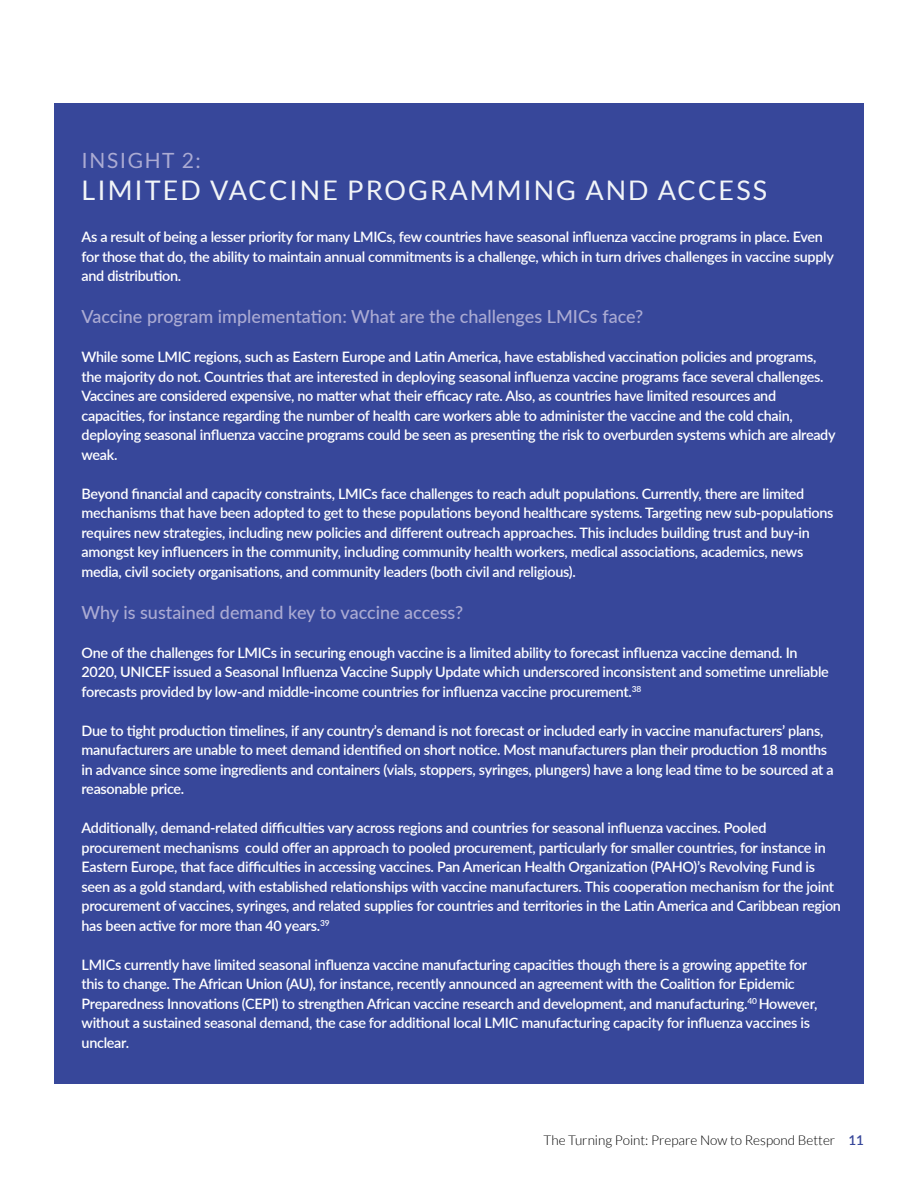
<style>
.page{position:relative;width:918px;height:1188px;background:#fff}
.page>*{position:absolute;margin:0;border:0;box-sizing:border-box;transform-origin:0 0}
.t1{font:27px "Lato";letter-spacing:.075em;color:#f1f4f7}
.t2{font:21px "Lato";letter-spacing:.075em;color:#ababd3}
.t3{font:500 18px "Lato";color:#ababd3}
.t4{font:600 14.4px/19.5px "Lato";letter-spacing:-.02em;color:#fff}
.t5{font:300 13.5px "Lato";color:#000}
.s1{font-weight:600;color:#37479a}
</style>
<div class="page">
<div style="left:54px;top:104px;width:810px;height:980px;background:#37479a"></div>
<h2 class="t2" style="left:82px;top:149px;width:121px">INSIGHT 2:</h2>
<h1 class="t1" style="left:82px;top:175px;width:687px">LIMITED VACCINE PROGRAMMING AND ACCESS</h1>
<p class="t4" style="left:82px;top:227px;width:754px">As a result of being a lesser priority for many LMICs, few countries have seasonal influenza vaccine programs in place. Even for those that do, the ability to maintain annual commitments is a challenge, which in turn drives challenges in vaccine supply and distribution.</p>
<p class="t3" style="left:82px;top:304px;width:563px">Vaccine program implementation: What are the challenges LMICs face?</p>
<p class="t4" style="left:82px;top:347px;width:756px">While some LMIC regions, such as Eastern Europe and Latin America, have established vaccination policies and programs, the majority do not. Countries that are interested in deploying seasonal influenza vaccine programs face several challenges.<br>Vaccines are considered expensive, no matter what their efficacy rate. Also, as countries have limited resources and capacities, for instance regarding the number of health care workers able to administer the vaccine and the cold chain, deploying seasonal influenza vaccine programs could be seen as presenting the risk to overburden systems which are already weak.</p>
<p class="t4" style="left:82px;top:483px;width:753px">Beyond financial and capacity constraints, LMICs face challenges to reach adult populations. Currently, there are limited mechanisms that have been adopted to get to these populations beyond healthcare systems. Targeting new sub-populations requires new strategies, including new policies and different outreach approaches. This includes building trust and buy-in amongst key influencers in the community, including community health workers, medical associations, academics, news media, civil society organisations, and community leaders (both civil and religious).</p>
<p class="t3" style="left:82px;top:599px;width:383px">Why is sustained demand key to vaccine access?</p>
<p class="t4" style="left:82px;top:642px;width:749px">One of the challenges for LMICs in securing enough vaccine is a limited ability to forecast influenza vaccine demand. In<br>2020, UNICEF issued a Seasonal Influenza Vaccine Supply Update which underscored inconsistent and sometime unreliable forecasts provided by low-and middle-income countries for influenza vaccine procurement.<sup>38</sup></p>
<p class="t4" style="left:82px;top:720px;width:754px">Due to tight production timelines, if any country’s demand is not forecast or included early in vaccine manufacturers’ plans, manufacturers are unable to meet demand identified on short notice. Most manufacturers plan their production 18 months in advance since some ingredients and containers (vials, stoppers, syringes, plungers) have a long lead time to be sourced at a reasonable price.</p>
<p class="t4" style="left:82px;top:818px;width:761px">Additionally, demand-related difficulties vary across regions and countries for seasonal influenza vaccines. Pooled procurement mechanisms could offer an approach to pooled procurement, particularly for smaller countries, for instance in Eastern Europe, that face difficulties in accessing vaccines. Pan American Health Organization (PAHO)’s Revolving Fund is seen as a gold standard, with established relationships with vaccine manufacturers. This cooperation mechanism for the joint procurement of vaccines, syringes, and related supplies for countries and territories in the Latin America and Caribbean region has been active for more than 40 years.<sup>39</sup></p>
<p class="t4" style="left:82px;top:954px;width:737px">LMICs currently have limited seasonal influenza vaccine manufacturing capacities though there is a growing appetite for this to change. The African Union (AU), for instance, recently announced an agreement with the Coalition for Epidemic Preparedness Innovations (CEPI) to strengthen African vaccine research and development, and manufacturing.<sup>40</sup> However, without a sustained seasonal demand, the case for additional local LMIC manufacturing capacity for influenza vaccines is unclear.</p>
<p class="t5" style="left:543px;top:1133px;width:322px">The Turning Point: Prepare Now to Respond Better <span class="s1">11</span></p>
</div>
